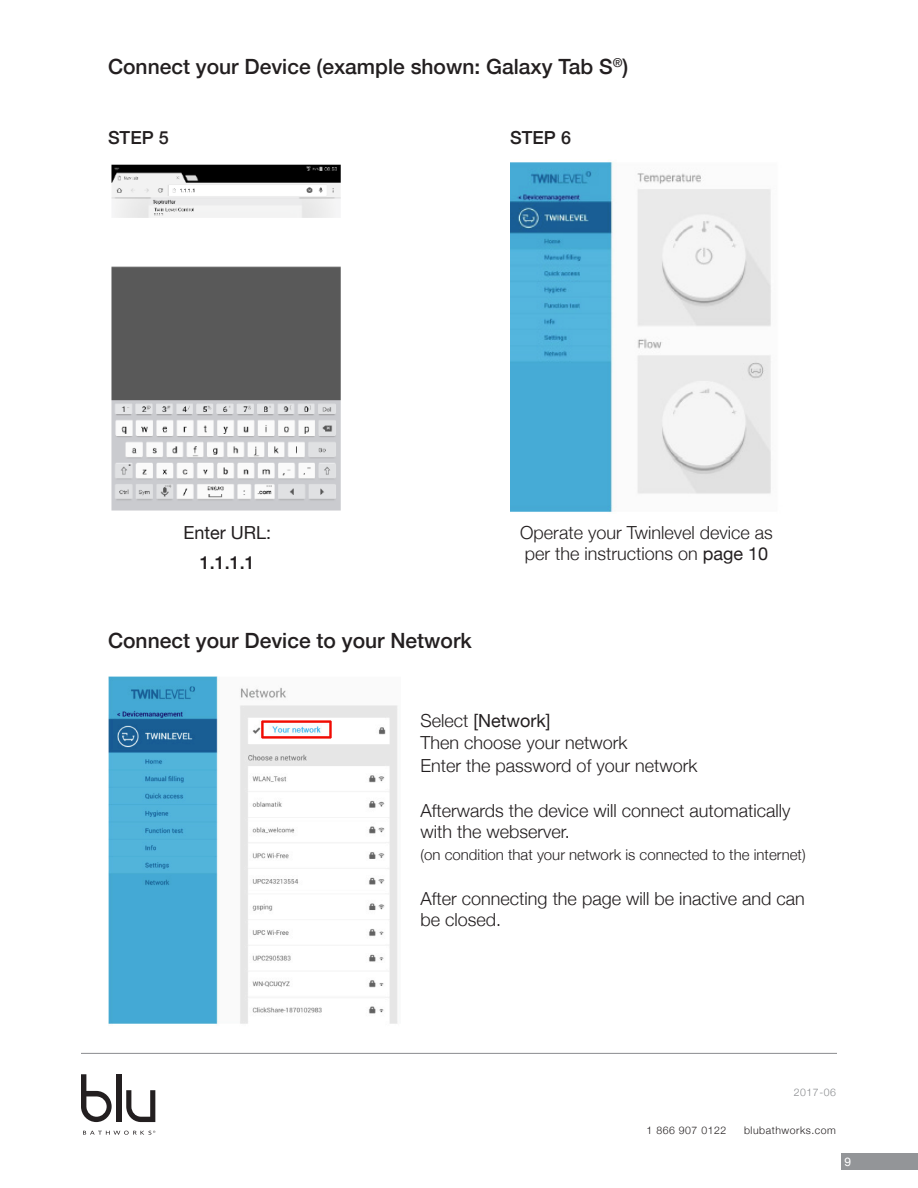
<style>
.page{position:relative;width:918px;height:1188px;background:#fff}
.page>*{position:absolute;margin:0;border:0;box-sizing:border-box;transform-origin:0 0}
.t1{font:500 21px "Helvetica Neue";color:#231f20}
.t2{font:300 18px/21px "Helvetica Neue";color:#231f20}
.t3{font:18px "Helvetica Neue";color:#231f20}
.t4{font:500 18px "Helvetica Neue";color:#231f20}
.t5{font:300 15px "Helvetica Neue";color:#231f20}
.t6{font:12px "Helvetica Neue";color:#fff}
.t7{font:300 10.5px "Helvetica Neue";letter-spacing:.05em;color:#231f20}
.t8{font:300 10.5px "Helvetica Neue";letter-spacing:.05em;color:#8a8c8f}
.s1{font-weight:400}
.s2{font-weight:300}
</style>
<div class="page">
<hr style="left:81px;top:1053px;width:756px;height:1px;background:#8a8c8f">
<div style="left:116px;top:1074px;width:6px;height:48px;background:#231f20"></div>
<svg style="left:81px;top:1074px;width:31px;height:48px"></svg>
<svg style="left:126px;top:1090px;width:29px;height:32px"></svg>
<svg style="left:83px;top:1131px;width:72px;height:4px"></svg>
<div style="left:841px;top:1153px;width:77px;height:17px;background:#939598"></div>
<img style="left:111px;top:164px;width:230px;height:347px">
<img style="left:510px;top:162px;width:261px;height:350px">
<img style="left:108px;top:677px;width:290px;height:347px">
<p class="t1" style="left:108px;top:50px;width:522px">Connect your Device (example shown: Galaxy Tab S<sup>®</sup>)</p>
<p class="t4" style="left:108px;top:123px;width:62px">STEP 5</p>
<p class="t4" style="left:510px;top:123px;width:62px">STEP 6</p>
<p class="t3" style="left:183px;top:519px;width:89px">Enter URL:</p>
<p class="t4" style="left:200px;top:548px;width:57px">1.1.1.1</p>
<p class="t1" style="left:108px;top:624px;width:365px">Connect your Device to your Network</p>
<p class="t2" style="left:520px;top:520px;width:254px;line-height:21.6px">Operate your Twinlevel device as per the instructions on <span class="s1">page 10</span></p>
<p class="t3" style="left:421px;top:707px;width:131px"><span class="s2">Select</span> [Network]</p>
<p class="t2" style="left:421px;top:731px;width:208px">Then choose your network</p>
<p class="t2" style="left:421px;top:753px;width:278px">Enter the password of your network</p>
<p class="t2" style="left:421px;top:798px;width:371px">Afterwards the device will connect automatically with the webserver.</p>
<p class="t5" style="left:421px;top:843px;width:387px">(on condition that your network is connected to the internet)</p>
<p class="t2" style="left:421px;top:887px;width:386px">After connecting the page will be inactive and can be closed.</p>
<p class="t8" style="left:794px;top:1083px;width:44px">2017-06</p>
<p class="t7" style="left:647px;top:1121px;width:81px">1 866 907 0122</p>
<p class="t7" style="left:744px;top:1121px;width:93px">blubathworks.com</p>
<p class="t6" style="left:845px;top:1153px;width:8px">9</p>
</div>
